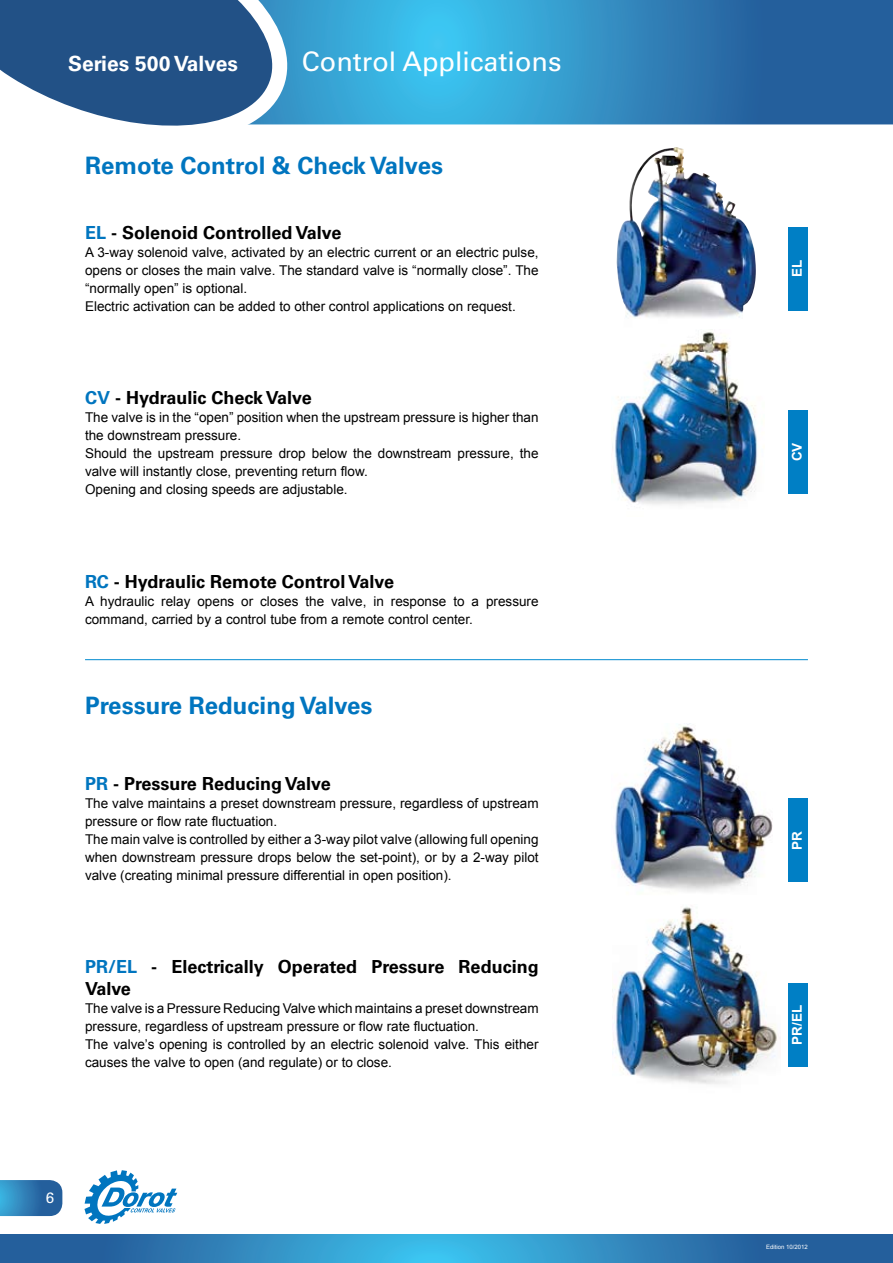
<style>
.page{position:relative;width:893px;height:1263px;background:#fff}
.page>*{position:absolute;margin:0;border:0;box-sizing:border-box;transform-origin:0 0}
.t1{font:27px "Univers LT Std";color:#fff}
.t2{font:700 24px "Univers LT Std";color:#0075bf}
.t3{font:700 21px "Univers LT Std";color:#fff}
.t4{font:700 18px/21.6px "Univers LT Std";color:#000}
.t5{font:15px "Univers LT Std";color:#fff}
.t6{font:13.5px/18px "Arial";color:#000}
.t7{font:700 13.5px "Arial";color:#fff}
.t8{font:6px "Arial";color:#fff}
.s1{color:#0075bf}
</style>
<div class="page">
<svg style="left:0;top:1234px;width:893px;height:29px;background:#2e83b9"></svg>
<svg style="left:0;top:1180px;width:62px;height:36px;background:#327db4"></svg>
<svg style="left:324px;top:0;width:569px;height:124px;background:#308cc1"></svg>
<svg style="left:0;top:0;width:324px;height:126px;background:#4474a1"></svg>
<svg style="left:84px;top:1170px;width:93px;height:54px"></svg>
<hr style="left:85px;top:659px;width:723px;height:1px;background:#008acf">
<div style="left:788px;top:227px;width:19px;height:84px;background:#007fc5"></div>
<div style="left:788px;top:410px;width:19px;height:84px;background:#007fc5"></div>
<div style="left:788px;top:798px;width:19px;height:84px;background:#007fc5"></div>
<div style="left:788px;top:983px;width:19px;height:84px;background:#007fc5"></div>
<img style="left:616px;top:147px;width:140px;height:171px">
<img style="left:612px;top:332px;width:146px;height:173px">
<img style="left:615px;top:724px;width:158px;height:168px">
<img style="left:613px;top:907px;width:164px;height:177px">
<h3 class="t3" style="left:68px;top:51px;width:171px">Series 500 Valves</h3>
<h1 class="t1" style="left:302px;top:46px;width:261px">Control Applications</h1>
<h2 class="t2" style="left:85px;top:151px;width:360px">Remote Control &amp; Check Valves</h2>
<h3 class="t4" style="left:85px;top:222px;width:258px"><span class="s1">EL</span> - Solenoid Controlled Valve</h3>
<p class="t6" style="left:85px;top:243px;width:455px">A 3-way solenoid valve, activated by an electric current or an electric pulse, opens or closes the main valve. The standard valve is “normally close”. The “normally open” is optional.<br>Electric activation can be added to other control applications on request.</p>
<h3 class="t4" style="left:85px;top:387px;width:228px"><span class="s1">CV</span> - Hydraulic Check Valve</h3>
<p class="t6" style="left:85px;top:409px;width:455px">The valve is in the “open” position when the upstream pressure is higher than the downstream pressure.<br>Should the upstream pressure drop below the downstream pressure, the valve will instantly close, preventing return flow.<br>Opening and closing speeds are adjustable.</p>
<h3 class="t4" style="left:85px;top:571px;width:311px"><span class="s1">RC</span> - Hydraulic Remote Control Valve</h3>
<p class="t6" style="left:85px;top:592px;width:455px">A hydraulic relay opens or closes the valve, in response to a pressure command, carried by a control tube from a remote control center.</p>
<h2 class="t2" style="left:85px;top:691px;width:289px">Pressure Reducing Valves</h2>
<h3 class="t4" style="left:85px;top:772px;width:247px"><span class="s1">PR</span> - Pressure Reducing Valve</h3>
<p class="t6" style="left:85px;top:794px;width:455px">The valve maintains a preset downstream pressure, regardless of upstream pressure or flow rate fluctuation.<br>The main valve is controlled by either a 3-way pilot valve (allowing full opening when downstream pressure drops below the set-point), or by a 2-way pilot valve (creating minimal pressure differential in open position).</p>
<h3 class="t4" style="left:85px;top:956px;width:455px"><span class="s1">PR/EL</span> - Electrically Operated Pressure Reducing<br>Valve</h3>
<p class="t6" style="left:85px;top:999px;width:455px">The valve is a Pressure Reducing Valve which maintains a preset downstream pressure, regardless of upstream pressure or flow rate fluctuation.<br>The valve’s opening is controlled by an electric solenoid valve. This either causes the valve to open (and regulate) or to close.</p>
<p class="t5" style="left:46px;top:1189px;width:10px">6</p>
<p class="t7" style="left:788px;top:277px;width:19px;rotate:-90deg">EL</p>
<p class="t7" style="left:788px;top:461px;width:20px;rotate:-90deg">CV</p>
<p class="t7" style="left:788px;top:849px;width:20px;rotate:-90deg">PR</p>
<p class="t7" style="left:788px;top:1044px;width:41px;rotate:-90deg">PR/EL</p>
<p class="t8" style="left:766px;top:1243px;width:43px">Edition 10/2012</p>
</div>
